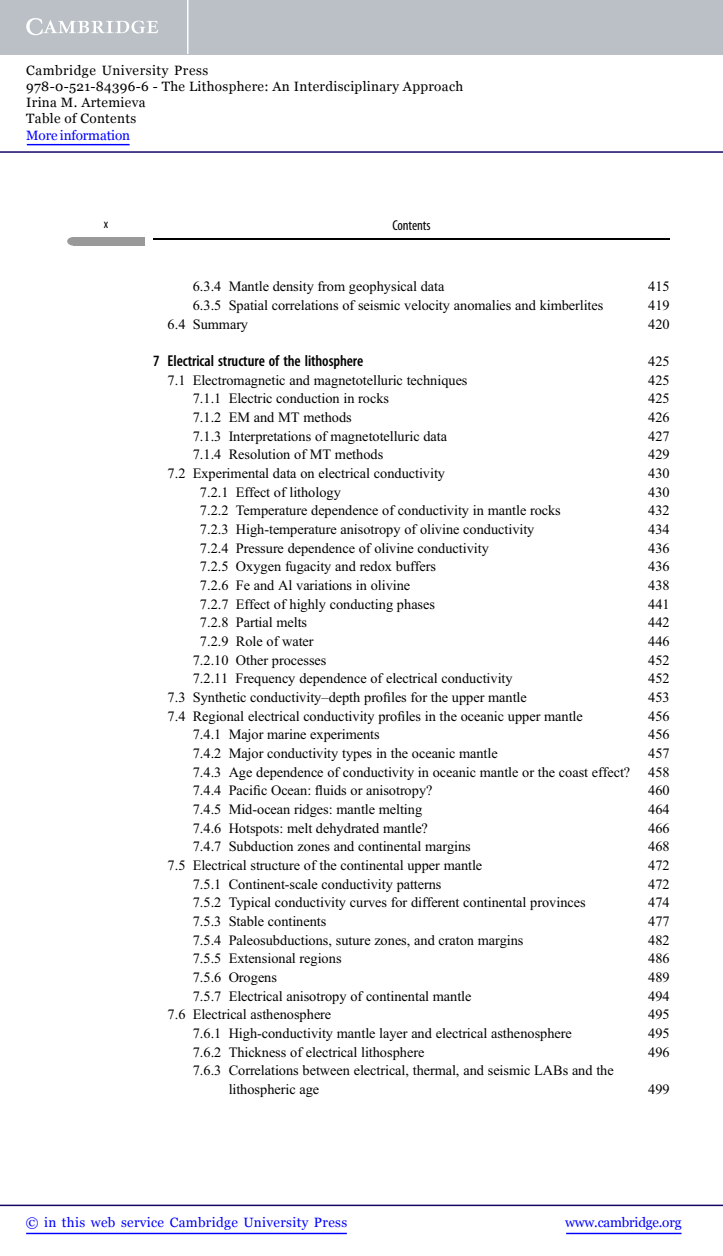
<style>
.page{position:relative;width:723px;height:1256px;background:#fff}
.page>*{position:absolute;margin:0;border:0;box-sizing:border-box;transform-origin:0 0}
.t1{font:15.75px "Adv OT2 cc 9 fb 2 c";color:#000}
.t2{font:14.4px/18.8px "Adv TT5843 c 571";color:#000}
.t3{font:14.4px "Adv O Td 67905 e 7";color:#000}
.t4{font:13.5px/16.2px "Georgia";letter-spacing:.025em;color:#000}
.t5{font:13.5px "Georgia";letter-spacing:.025em;color:#00f}
.t6{font:13.5px "Georgia";letter-spacing:-.015em;color:#00f}
.t7{font:13.5px "Georgia";letter-spacing:-.01em;color:#00f}
.t8{font:12.9px "Adv O Td 67905 e 7";color:#000}
.s1{font-style:inherit}
.s2{font-family:"Adv TT5843 c 571+fb"}
</style>
<div class="page">
<div style="left:73px;top:237px;width:72px;height:8px;background:#999"></div>
<svg style="left:67px;top:237px;width:6px;height:9px"></svg>
<hr style="left:153px;top:238px;width:517px;height:2px;background:#000">
<hr style="left:566px;top:1232px;width:116px;height:1px;background:#00f">
<hr style="left:0;top:1204px;width:723px;height:1px;background:#150666">
<hr style="left:26px;top:1232px;width:321px;height:1px;background:#00f">
<div style="left:0;top:0;width:723px;height:54px;background:#bac0c6"></div>
<svg style="left:26px;top:18px;width:132px;height:17px"></svg>
<hr style="left:187px;top:0;width:2px;height:54px;background:#fff">
<hr style="left:0;top:151px;width:723px;height:2px;background:#150666">
<hr style="left:27px;top:144px;width:103px;height:1px;background:#00f">
<p class="t4" style="left:26px;top:62px;width:439px">Cambridge University Press<br>978-0-521-84396-6 - The Lithosphere: An Interdisciplinary Approach Irina M. Artemieva<br>Table of Contents</p>
<p class="t7" style="left:26px;top:127px;width:105px">More information</p>
<p class="t8" style="left:104px;top:219px;width:6px">x</p>
<p class="t3" style="left:392px;top:220px;width:40px">Contents</p>
<p class="t2" style="left:193px;top:278px;width:253px">6.3.4 Mantle density from geophysical data</p>
<p class="t2" style="left:648px;top:278px;width:23px">415</p>
<p class="t2" style="left:193px;top:297px;width:412px">6.3.5 Spatial correlations of seismic velocity anomalies and kimberlites</p>
<p class="t2" style="left:648px;top:297px;width:23px">419</p>
<p class="t2" style="left:168px;top:316px;width:82px">6.4 Summary</p>
<p class="t2" style="left:648px;top:316px;width:23px">420</p>
<p class="t1" style="left:153px;top:355px;width:211px">7 Electrical structure of the lithosphere</p>
<p class="t2" style="left:648px;top:353px;width:23px">425</p>
<p class="t2" style="left:168px;top:372px;width:301px">7.1 Electromagnetic and magnetotelluric techniques</p>
<p class="t2" style="left:648px;top:372px;width:23px">425</p>
<p class="t2" style="left:193px;top:390px;width:198px">7.1.1 Electric conduction in rocks</p>
<p class="t2" style="left:648px;top:390px;width:23px">425</p>
<p class="t2" style="left:193px;top:409px;width:160px">7.1.2 EM and MT methods</p>
<p class="t2" style="left:648px;top:409px;width:23px">426</p>
<p class="t2" style="left:193px;top:428px;width:256px">7.1.3 Interpretations of magnetotelluric data</p>
<p class="t2" style="left:648px;top:428px;width:23px">427</p>
<p class="t2" style="left:193px;top:446px;width:192px">7.1.4 Resolution of MT methods</p>
<p class="t2" style="left:648px;top:446px;width:23px">429</p>
<p class="t2" style="left:168px;top:465px;width:279px">7.2 Experimental data on electrical conductivity</p>
<p class="t2" style="left:648px;top:465px;width:23px">430</p>
<p class="t2" style="left:200px;top:484px;width:143px">7.2.1 Effect of lithology</p>
<p class="t2" style="left:648px;top:484px;width:23px">430</p>
<p class="t2" style="left:200px;top:502px;width:362px">7.2.2 Temperature dependence of conductivity in mantle rocks</p>
<p class="t2" style="left:648px;top:502px;width:23px">432</p>
<p class="t2" style="left:200px;top:521px;width:336px">7.2.3 High-temperature anisotropy of olivine conductivity</p>
<p class="t2" style="left:648px;top:521px;width:23px">434</p>
<p class="t2" style="left:200px;top:540px;width:290px">7.2.4 Pressure dependence of olivine conductivity</p>
<p class="t2" style="left:648px;top:540px;width:23px">436</p>
<p class="t2" style="left:200px;top:558px;width:238px">7.2.5 Oxygen fugacity and redox buffers</p>
<p class="t2" style="left:648px;top:558px;width:23px">436</p>
<p class="t2" style="left:200px;top:577px;width:212px">7.2.6 Fe and Al variations in olivine</p>
<p class="t2" style="left:648px;top:577px;width:23px">438</p>
<p class="t2" style="left:200px;top:595px;width:236px">7.2.7 Effect of highly conducting phases</p>
<p class="t2" style="left:648px;top:595px;width:23px">441</p>
<p class="t2" style="left:200px;top:614px;width:109px">7.2.8 Partial melts</p>
<p class="t2" style="left:648px;top:614px;width:23px">442</p>
<p class="t2" style="left:200px;top:633px;width:115px">7.2.9 Role of water</p>
<p class="t2" style="left:648px;top:633px;width:23px">446</p>
<p class="t2" style="left:193px;top:651px;width:135px">7.2.10 Other processes</p>
<p class="t2" style="left:648px;top:651px;width:23px">452</p>
<p class="t2" style="left:193px;top:670px;width:321px">7.2.11 Frequency dependence of electrical conductivity</p>
<p class="t2" style="left:648px;top:670px;width:23px">452</p>
<p class="t2" style="left:168px;top:689px;width:361px">7.3 Synthetic conductivity<span class="s1">–</span>depth pro<span class="s2">fi</span>les for the upper mantle</p>
<p class="t2" style="left:648px;top:689px;width:23px">453</p>
<p class="t2" style="left:168px;top:707px;width:417px">7.4 Regional electrical conductivity pro<span class="s2">fi</span>les in the oceanic upper mantle</p>
<p class="t2" style="left:648px;top:707px;width:23px">456</p>
<p class="t2" style="left:193px;top:726px;width:189px">7.4.1 Major marine experiments</p>
<p class="t2" style="left:648px;top:726px;width:23px">456</p>
<p class="t2" style="left:193px;top:745px;width:306px">7.4.2 Major conductivity types in the oceanic mantle</p>
<p class="t2" style="left:648px;top:745px;width:23px">457</p>
<p class="t2" style="left:193px;top:763px;width:439px">7.4.3 Age dependence of conductivity in oceanic mantle or the coast effect?</p>
<p class="t2" style="left:648px;top:763px;width:23px">458</p>
<p class="t2" style="left:193px;top:782px;width:241px">7.4.4 Paci<span class="s2">fi</span>c Ocean: <span class="s2">fl</span>uids or anisotropy?</p>
<p class="t2" style="left:648px;top:782px;width:23px">460</p>
<p class="t2" style="left:193px;top:801px;width:231px">7.4.5 Mid-ocean ridges: mantle melting</p>
<p class="t2" style="left:648px;top:801px;width:23px">464</p>
<p class="t2" style="left:193px;top:819px;width:237px">7.4.6 Hotspots: melt dehydrated mantle?</p>
<p class="t2" style="left:648px;top:819px;width:23px">466</p>
<p class="t2" style="left:193px;top:838px;width:279px">7.4.7 Subduction zones and continental margins</p>
<p class="t2" style="left:648px;top:838px;width:23px">468</p>
<p class="t2" style="left:168px;top:857px;width:316px">7.5 Electrical structure of the continental upper mantle</p>
<p class="t2" style="left:648px;top:857px;width:23px">472</p>
<p class="t2" style="left:193px;top:875px;width:250px">7.5.1 Continent-scale conductivity patterns</p>
<p class="t2" style="left:648px;top:875px;width:23px">472</p>
<p class="t2" style="left:193px;top:894px;width:394px">7.5.2 Typical conductivity curves for different continental provinces</p>
<p class="t2" style="left:648px;top:894px;width:23px">474</p>
<p class="t2" style="left:193px;top:913px;width:135px">7.5.3 Stable continents</p>
<p class="t2" style="left:648px;top:913px;width:23px">477</p>
<p class="t2" style="left:193px;top:931px;width:332px">7.5.4 Paleosubductions, suture zones, and craton margins</p>
<p class="t2" style="left:648px;top:931px;width:23px">482</p>
<p class="t2" style="left:193px;top:950px;width:150px">7.5.5 Extensional regions</p>
<p class="t2" style="left:648px;top:950px;width:23px">486</p>
<p class="t2" style="left:193px;top:968px;width:86px">7.5.6 Orogens</p>
<p class="t2" style="left:648px;top:968px;width:23px">489</p>
<p class="t2" style="left:193px;top:987px;width:280px">7.5.7 Electrical anisotropy of continental mantle</p>
<p class="t2" style="left:648px;top:987px;width:23px">494</p>
<p class="t2" style="left:168px;top:1006px;width:165px">7.6 Electrical asthenosphere</p>
<p class="t2" style="left:648px;top:1006px;width:23px">495</p>
<p class="t2" style="left:193px;top:1024px;width:381px">7.6.1 High-conductivity mantle layer and electrical asthenosphere</p>
<p class="t2" style="left:648px;top:1024px;width:23px">495</p>
<p class="t2" style="left:193px;top:1043px;width:233px">7.6.2 Thickness of electrical lithosphere</p>
<p class="t2" style="left:648px;top:1043px;width:23px">496</p>
<p class="t2" style="left:229px;top:1062px;width:387px;text-indent:-36px">7.6.3 Correlations between electrical, thermal, and seismic LABs and the lithospheric age</p>
<p class="t2" style="left:648px;top:1080px;width:23px">499</p>
<p class="t5" style="left:26px;top:1214px;width:323px">© in this web service Cambridge University Press</p>
<p class="t6" style="left:565px;top:1214px;width:118px">www.cambridge.org</p>
</div>
